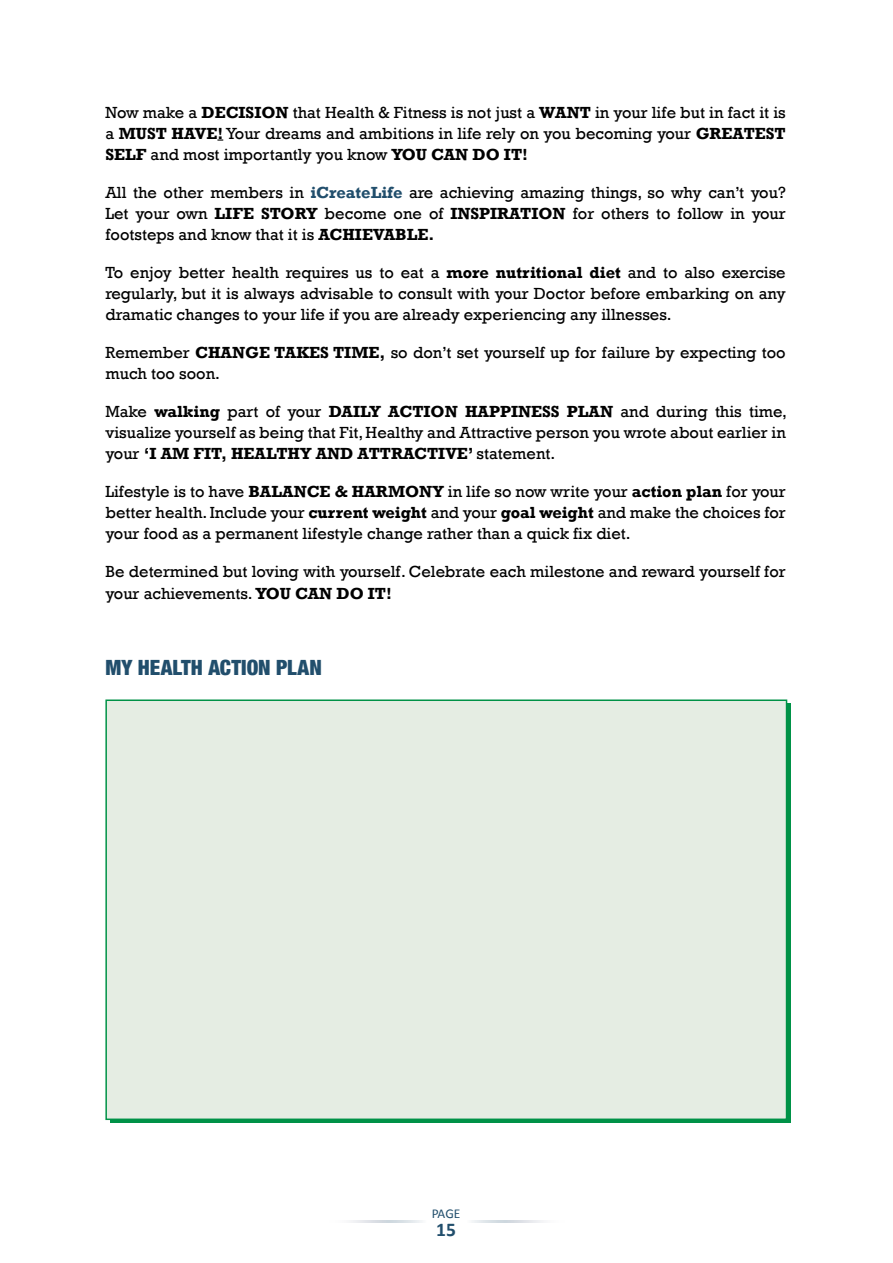
<style>
.page{position:relative;width:893px;height:1263px;background:#fff}
.page>*{position:absolute;margin:0;border:0;box-sizing:border-box;transform-origin:0 0}
.t1{font:900 condensed 21px "Helvetica Neue";letter-spacing:.005em;color:#214e6c}
.t2{font:700 19.5px "Calibri";color:#214e6c}
.t3{font:16.5px/21px "Rockwell";color:#000;text-align:justify}
.t4{font:13.5px "Calibri";color:#214e6c}
.s1{font-weight:700}
.s2{font-weight:700;color:#214e6c}
</style>
<div class="page">
<svg style="left:351px;top:1220px;width:71px;height:3px"></svg>
<svg style="left:472px;top:1220px;width:71px;height:3px"></svg>
<svg style="left:217px;top:139px;width:6px;height:2px"></svg>
<div style="left:105px;top:699px;width:682px;height:421px;background:#e5ede3;border:2px solid #009247"></div>
<p class="t3" style="left:105px;top:102px;width:682px">Now make a <span class="s1">DECISION</span> that Health &amp; Fitness is not just a <span class="s1">WANT</span> in your life but in fact it is a <span class="s1">MUST HAVE!</span> Your dreams and ambitions in life rely on you becoming your <span class="s1">GREATEST SELF</span> and most importantly you know <span class="s1">YOU CAN DO IT!</span></p>
<p class="t3" style="left:105px;top:182px;width:682px">All the other members in <span class="s2">iCreateLife</span> are achieving amazing things, so why can’t you?<br>Let your own <span class="s1">LIFE STORY</span> become one of <span class="s1">INSPIRATION</span> for others to follow in your footsteps and know that it is <span class="s1">ACHIEVABLE.</span></p>
<p class="t3" style="left:105px;top:262px;width:682px">To enjoy better health requires us to eat a <span class="s1">more nutritional diet</span> and to also exercise regularly, but it is always advisable to consult with your Doctor before embarking on any dramatic changes to your life if you are already experiencing any illnesses.</p>
<p class="t3" style="left:105px;top:342px;width:682px">Remember <span class="s1">CHANGE TAKES TIME,</span> so don’t set yourself up for failure by expecting too much too soon.</p>
<p class="t3" style="left:105px;top:401px;width:683px">Make <span class="s1">walking</span> part of your <span class="s1">DAILY ACTION HAPPINESS PLAN</span> and during this time, visualize yourself as being that Fit, Healthy and Attractive person you wrote about earlier in your <span class="s1">‘I AM FIT, HEALTHY AND ATTRACTIVE’</span> statement.</p>
<p class="t3" style="left:105px;top:481px;width:682px">Lifestyle is to have <span class="s1">BALANCE &amp; HARMONY</span> in life so now write your <span class="s1">action plan</span> for your better health. Include your <span class="s1">current weight</span> and your <span class="s1">goal weight</span> and make the choices for your food as a permanent lifestyle change rather than a quick fix diet.</p>
<p class="t3" style="left:105px;top:561px;width:682px;line-height:21.6px">Be determined but loving with yourself. Celebrate each milestone and reward yourself for your achievements. <span class="s1">YOU CAN DO IT!</span></p>
<p class="t1" style="left:105px;top:650px;width:218px">MY HEALTH ACTION PLAN</p>
<p class="t4" style="left:432px;top:1205px;width:30px">PAGE</p>
<p class="t2" style="left:436px;top:1216px;width:21px">15</p>
</div>
